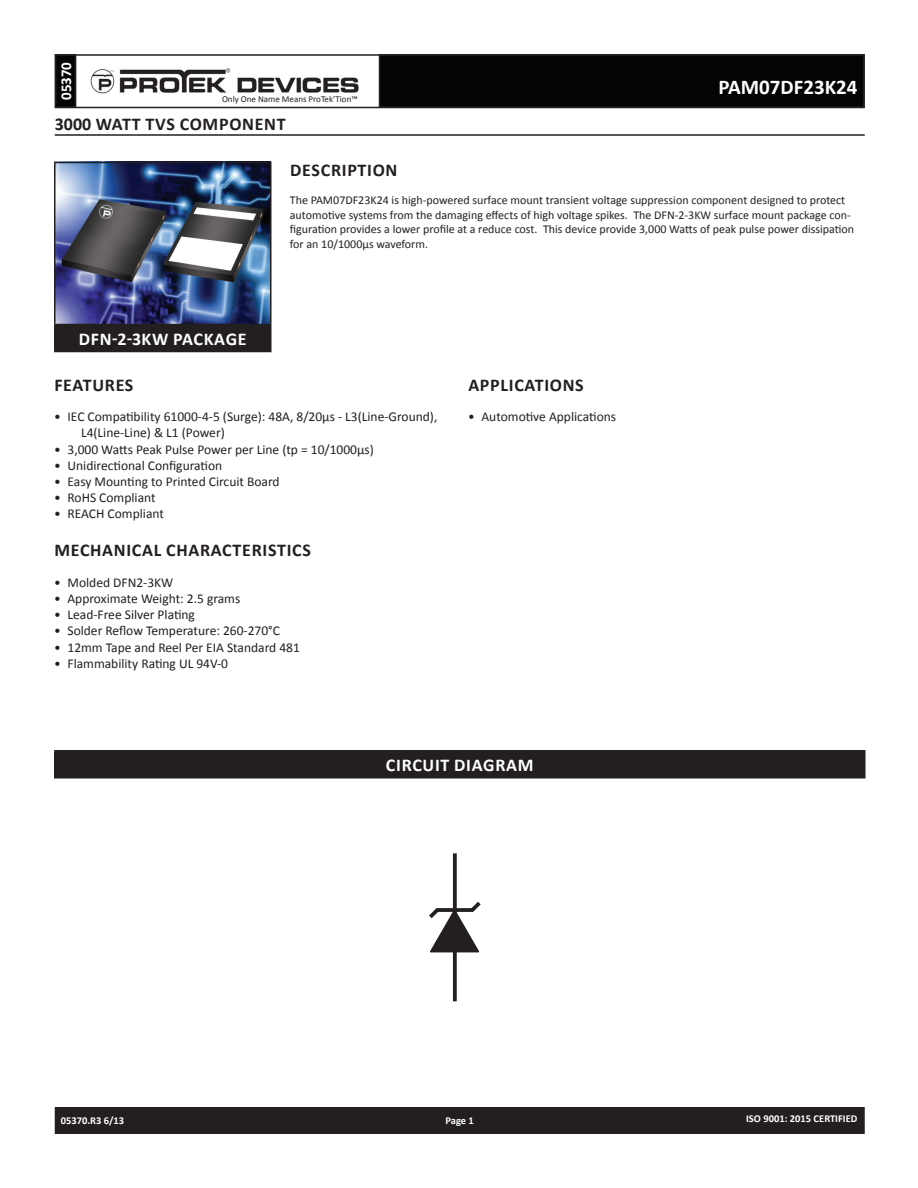
<style>
.page{position:relative;width:918px;height:1188px;background:#fff}
.page>*{position:absolute;margin:0;border:0;box-sizing:border-box;transform-origin:0 0}
.t1{font:700 21px "Calibri";color:#fff}
.t2{font:700 18px "Calibri";letter-spacing:.04em;color:#231f20}
.t3{font:700 18px "Calibri";letter-spacing:.04em;color:#fff}
.t4{font:700 15px "Calibri";color:#fff}
.t5{font:13.5px/16.2px "Calibri";color:#231f20}
.t6{font:12px/14.4px "Calibri";color:#231f20}
.t7{font:700 10.5px "Calibri";color:#fff}
.t8{font:9px "Calibri";color:#231f20}
</style>
<div class="page">
<div style="left:56px;top:1108px;width:808px;height:25px;background:#231f20"></div>
<div style="left:55px;top:1107px;width:810px;height:27px;border:2px solid #231f20"></div>
<div style="left:56px;top:55px;width:20px;height:52px;background:#040503"></div>
<div style="left:55px;top:54px;width:21px;height:54px;border:2px solid #231f20"></div>
<div style="left:380px;top:55px;width:484px;height:52px;background:#040503"></div>
<div style="left:55px;top:54px;width:810px;height:54px;border:2px solid #231f20"></div>
<img style="left:90px;top:68px;width:269px;height:26px">
<hr style="left:55px;top:134px;width:810px;height:2px;background:#231f20">
<div style="left:55px;top:751px;width:810px;height:27px;background:#231f20"></div>
<hr style="left:54px;top:750px;width:812px;height:2px;background:#231f20">
<hr style="left:54px;top:752px;width:2px;height:25px;background:#231f20">
<hr style="left:864px;top:752px;width:2px;height:25px;background:#231f20">
<hr style="left:54px;top:777px;width:812px;height:1px;background:#231f20">
<svg style="left:429px;top:898px;width:52px;height:55px"></svg>
<svg style="left:453px;top:853px;width:4px;height:148px"></svg>
<img style="left:56px;top:163px;width:214px;height:161px">
<div style="left:55px;top:325px;width:216px;height:27px;background:#231f20"></div>
<hr style="left:54px;top:162px;width:218px;height:1px;background:#231f20">
<hr style="left:54px;top:163px;width:2px;height:161px;background:#231f20">
<hr style="left:270px;top:163px;width:2px;height:161px;background:#231f20">
<hr style="left:54px;top:324px;width:218px;height:1px;background:#231f20">
<hr style="left:54px;top:325px;width:2px;height:26px;background:#231f20">
<hr style="left:270px;top:325px;width:2px;height:26px;background:#231f20">
<hr style="left:54px;top:351px;width:218px;height:1px;background:#231f20">
<p class="t4" style="left:56px;top:100px;width:40px;rotate:-90deg">05370</p>
<p class="t8" style="left:222px;top:93px;width:137px">Only One Name Means ProTek’Tion™</p>
<h2 class="t2" style="left:55px;top:112px;width:233px">3000 WATT TVS COMPONENT</h2>
<h1 class="t1" style="left:718px;top:74px;width:141px">PAM07DF23K24</h1>
<h2 class="t3" style="left:79px;top:327px;width:169px">DFN-2-3KW PACKAGE</h2>
<h2 class="t2" style="left:290px;top:158px;width:109px">DESCRIPTION</h2>
<p class="t6" style="left:290px;top:193px;width:566px">The PAM07DF23K24 is high-powered surface mount transient voltage suppression component designed to protect automotive systems from the damaging effects of high voltage spikes. The DFN-2-3KW surface mount package con&shy;figuration provides a lower profile at a reduce cost. This device provide 3,000 Watts of peak pulse power dissipation for an 10/1000µs waveform.</p>
<h2 class="t2" style="left:54px;top:373px;width:81px">FEATURES</h2>
<p class="t5" style="left:81px;top:409px;width:358px;text-indent:-27px">• IEC Compatibility 61000-4-5 (Surge): 48A, 8/20µs - L3(Line-Ground),<br>L4(Line-Line) &amp; L1 (Power)</p>
<p class="t5" style="left:54px;top:441px;width:321px">• 3,000 Watts Peak Pulse Power per Line (tp = 10/1000µs)</p>
<p class="t5" style="left:54px;top:457px;width:170px">• Unidirectional Configuration</p>
<p class="t5" style="left:54px;top:473px;width:227px">• Easy Mounting to Printed Circuit Board</p>
<p class="t5" style="left:54px;top:490px;width:103px">• RoHS Compliant</p>
<p class="t5" style="left:54px;top:506px;width:111px">• REACH Compliant</p>
<h2 class="t2" style="left:54px;top:539px;width:258px">MECHANICAL CHARACTERISTICS</h2>
<p class="t5" style="left:54px;top:574px;width:121px">• Molded DFN2-3KW</p>
<p class="t5" style="left:54px;top:590px;width:188px">• Approximate Weight: 2.5 grams</p>
<p class="t5" style="left:54px;top:607px;width:143px">• Lead-Free Silver Plating</p>
<p class="t5" style="left:54px;top:623px;width:228px">• Solder Reflow Temperature: 260-270°C</p>
<p class="t5" style="left:54px;top:639px;width:247px">• 12mm Tape and Reel Per EIA Standard 481</p>
<p class="t5" style="left:54px;top:655px;width:176px">• Flammability Rating UL 94V-0</p>
<h2 class="t2" style="left:468px;top:373px;width:117px">APPLICATIONS</h2>
<p class="t5" style="left:468px;top:409px;width:150px">• Automotive Applications</p>
<h2 class="t3" style="left:386px;top:754px;width:149px">CIRCUIT DIAGRAM</h2>
<p class="t7" style="left:61px;top:1114px;width:65px">05370.R3 6/13</p>
<p class="t7" style="left:446px;top:1114px;width:30px">Page 1</p>
<p class="t7" style="left:746px;top:1112px;width:113px">ISO 9001: 2015 CERTIFIED</p>
</div>
